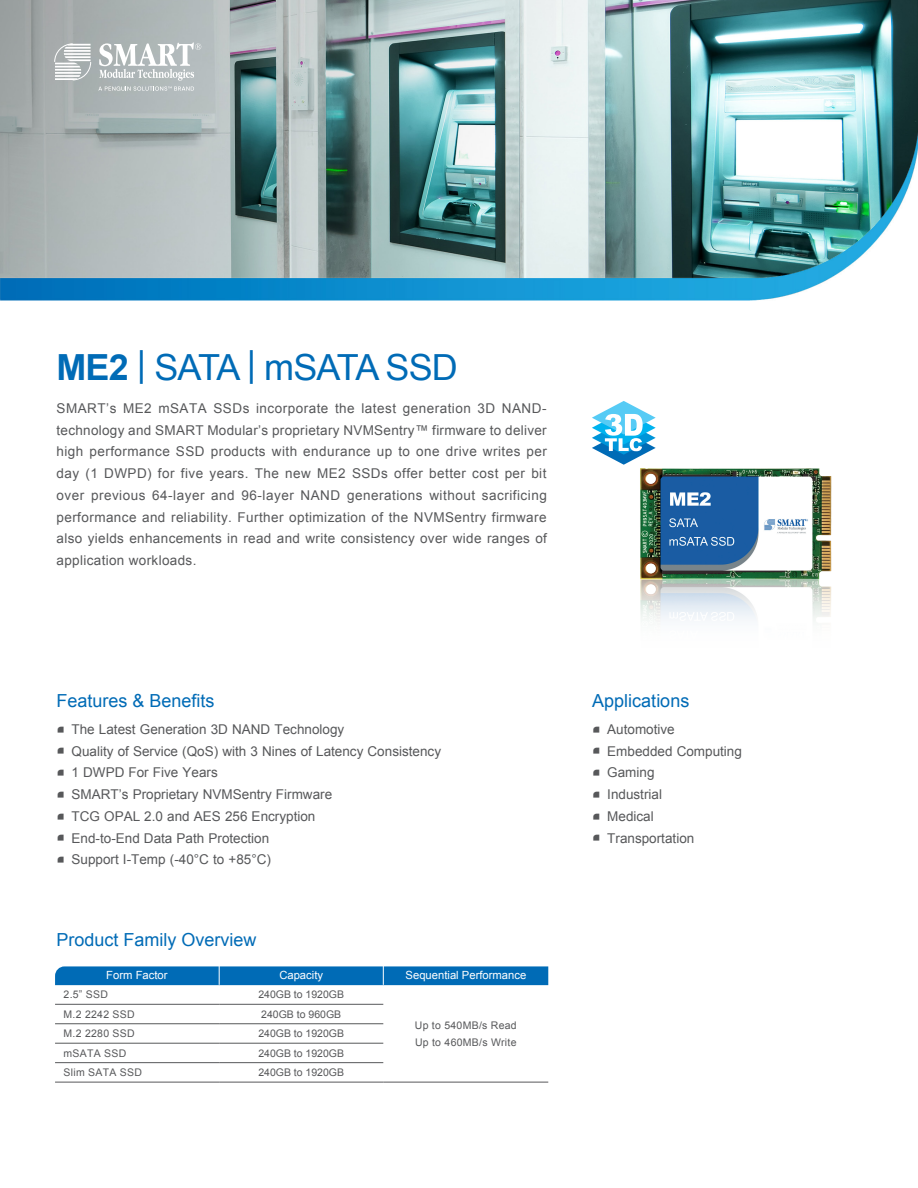
<style>
.page{position:relative;width:918px;height:1188px;background:#fff}
.page>*{position:absolute;margin:0;border:0;box-sizing:border-box;transform-origin:0 0}
.t1{font:36px "Arial";letter-spacing:-.025em;color:#006bb6}
.SubHeadline{font:18px "Arial";color:#006bb6}
.Body_Text{font:13.5px/21.8px "Arial";color:#57585a;text-align:justify}
.t2{font:11.25px "Arial";color:#fff}
.Table_Text{font:10.5px "Arial";color:#57585a}
.Table_Text-2{font:10.5px/17.2px "Arial";letter-spacing:.025em;color:#57585a}
.s1{font-weight:700}
.s2{font-family:"My Font";font-size:24px}
</style>
<div class="page">
<img style="left:0;top:0;width:918px;height:115px">
<img style="left:0;top:115px;width:918px;height:186px">
<svg style="left:592px;top:414px;width:6px;height:37px"></svg>
<img style="left:598px;top:401px;width:234px;height:220px">
<div style="left:55px;top:966px;width:493px;height:19px;background:#006bb6"></div>
<hr style="left:55px;top:1004px;width:164px;height:1px;background:#57585a">
<hr style="left:219px;top:1004px;width:164px;height:1px;background:#57585a">
<hr style="left:55px;top:1023px;width:164px;height:1px;background:#57585a">
<hr style="left:219px;top:1023px;width:164px;height:1px;background:#57585a">
<hr style="left:55px;top:1043px;width:164px;height:1px;background:#57585a">
<hr style="left:219px;top:1043px;width:164px;height:1px;background:#57585a">
<hr style="left:55px;top:1062px;width:164px;height:1px;background:#57585a">
<hr style="left:219px;top:1062px;width:164px;height:1px;background:#57585a">
<hr style="left:55px;top:1082px;width:164px;height:1px;background:#57585a">
<hr style="left:219px;top:1082px;width:164px;height:1px;background:#57585a">
<hr style="left:383px;top:1082px;width:165px;height:1px;background:#57585a">
<svg style="left:55px;top:44px;width:36px;height:36px"></svg>
<svg style="left:98px;top:42px;width:103px;height:49px"></svg>
<p class="t1" style="left:57px;top:344px;width:403px"><span class="s1">ME2</span> | SATA | mSATA SSD</p>
<p class="Body_Text" style="left:57px;top:397px;width:492px">SMART’s ME2 mSATA SSDs incorporate the latest generation 3D NAND&shy;technology and SMART Modular’s proprietary NVMSentry™ firmware to deliver high performance SSD products with endurance up to one drive writes per day (1 DWPD) for five years. The new ME2 SSDs offer better cost per bit over previous 64-layer and 96-layer NAND generations without sacrificing performance and reliability. Further optimization of the NVMSentry firmware also yields enhancements in read and write consistency over wide ranges of application workloads.</p>
<p class="SubHeadline" style="left:57px;top:689px;width:160px">Features &amp; Benefits</p>
<p class="Body_Text" style="left:57px;top:718px;width:289px"><span class="s2">•</span> The Latest Generation 3D NAND Technology</p>
<p class="Body_Text" style="left:57px;top:740px;width:386px"><span class="s2">•</span> Quality of Service (QoS) with 3 Nines of Latency Consistency</p>
<p class="Body_Text" style="left:57px;top:762px;width:163px"><span class="s2">•</span> 1 DWPD For Five Years</p>
<p class="Body_Text" style="left:57px;top:784px;width:277px"><span class="s2">•</span> SMART’s Proprietary NVMSentry Firmware</p>
<p class="Body_Text" style="left:57px;top:805px;width:260px"><span class="s2">•</span> TCG OPAL 2.0 and AES 256 Encryption</p>
<p class="Body_Text" style="left:57px;top:827px;width:214px"><span class="s2">•</span> End-to-End Data Path Protection</p>
<p class="Body_Text" style="left:57px;top:849px;width:216px"><span class="s2">•</span> Support I-Temp (-40°C to +85°C)</p>
<p class="SubHeadline" style="left:57px;top:928px;width:202px">Product Family Overview</p>
<p class="t2" style="left:106px;top:968px;width:63px">Form Factor</p>
<p class="t2" style="left:279px;top:968px;width:45px">Capacity</p>
<p class="t2" style="left:406px;top:968px;width:122px">Sequential Performance</p>
<p class="Table_Text" style="left:64px;top:988px;width:46px">2.5” SSD</p>
<p class="Table_Text" style="left:258px;top:988px;width:87px">240GB to 1920GB</p>
<p class="Table_Text-2" style="left:415px;top:1016px;width:103px">Up to 540MB/s Read<br>Up to 460MB/s Write</p>
<p class="Table_Text" style="left:64px;top:1007px;width:73px">M.2 2242 SSD</p>
<p class="Table_Text" style="left:261px;top:1007px;width:81px">240GB to 960GB</p>
<p class="Table_Text" style="left:64px;top:1027px;width:73px">M.2 2280 SSD</p>
<p class="Table_Text" style="left:258px;top:1027px;width:87px">240GB to 1920GB</p>
<p class="Table_Text-2" style="left:64px;top:1045px;width:64px">mSATA SSD</p>
<p class="Table_Text" style="left:258px;top:1046px;width:87px">240GB to 1920GB</p>
<p class="Table_Text-2" style="left:64px;top:1064px;width:80px">Slim SATA SSD</p>
<p class="Table_Text" style="left:258px;top:1066px;width:87px">240GB to 1920GB</p>
<p class="SubHeadline" style="left:592px;top:689px;width:99px">Applications</p>
<p class="Body_Text" style="left:592px;top:718px;width:84px"><span class="s2">•</span> Automotive</p>
<p class="Body_Text" style="left:592px;top:740px;width:151px"><span class="s2">•</span> Embedded Computing</p>
<p class="Body_Text" style="left:592px;top:762px;width:64px"><span class="s2">•</span> Gaming</p>
<p class="Body_Text" style="left:592px;top:784px;width:71px"><span class="s2">•</span> Industrial</p>
<p class="Body_Text" style="left:592px;top:805px;width:63px"><span class="s2">•</span> Medical</p>
<p class="Body_Text" style="left:592px;top:827px;width:104px"><span class="s2">•</span> Transportation</p>
</div>
